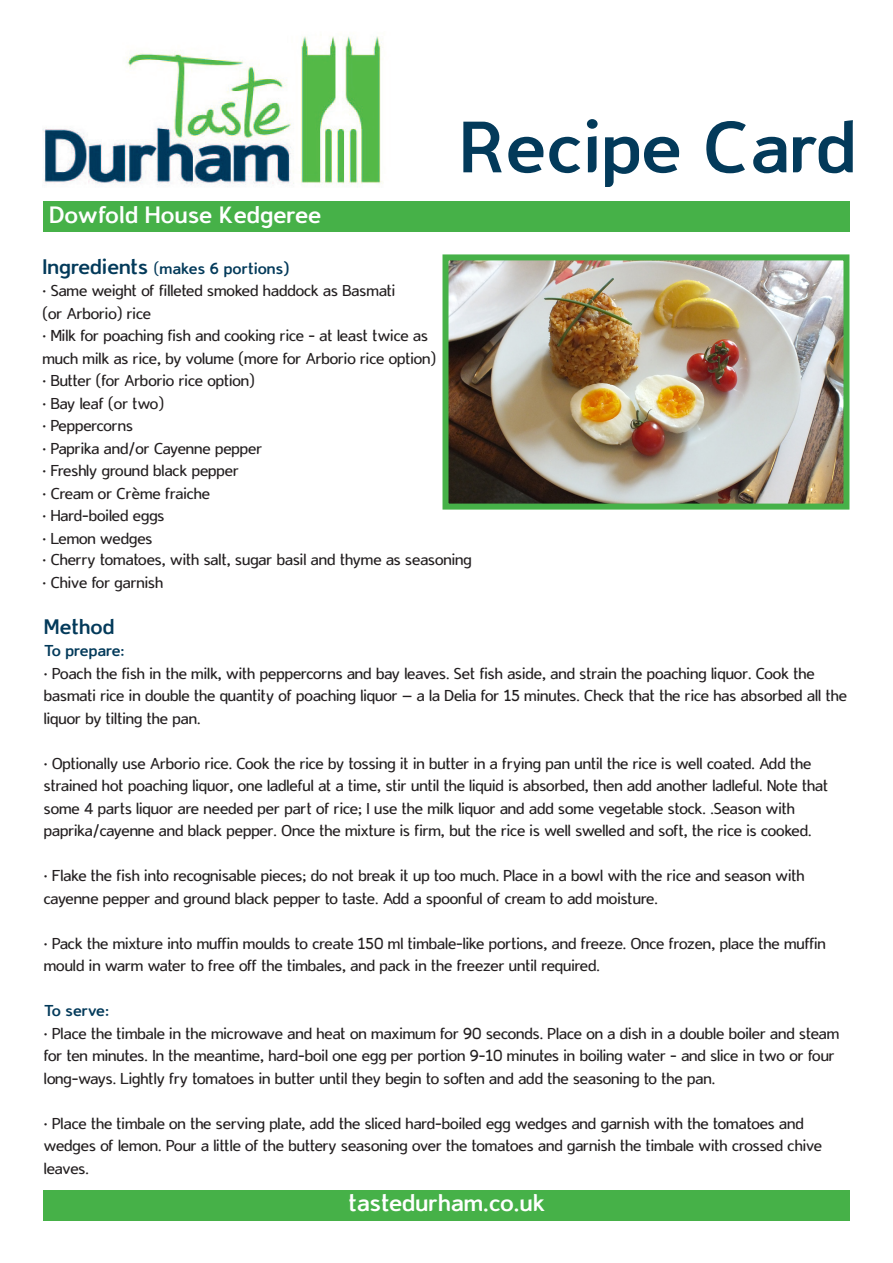
<style>
.page{position:relative;width:893px;height:1263px;background:#fff}
.page>*{position:absolute;margin:0;border:0;box-sizing:border-box;transform-origin:0 0}
.t1{font:700 82.5px "Durham Sans";color:#033a5a}
.t2{font:700 27px "Durham Sans";color:#fff}
.t3{font:700 24px "Durham Sans";color:#033a5a}
.t4{font:18px/22.5px "Durham Sans";color:#231f20}
.t5{font:700 18px "Durham Sans";color:#033a5a}
.s1{font-size:24px}
.s2{font-weight:400}
</style>
<div class="page">
<img style="left:449px;top:261px;width:393px;height:242px">
<div style="left:442px;top:254px;width:407px;height:256px;border:6px solid #46b148"></div>
<div style="left:43px;top:201px;width:806px;height:31px;background:#46b148"></div>
<img style="left:43px;top:36px;width:340px;height:150px">
<div style="left:44px;top:1189px;width:806px;height:31px;background:#46b148"></div>
<p class="t2" style="left:49px;top:199px;width:274px">Dowfold House Kedgeree</p>
<p class="t5" style="left:43px;top:258px;width:248px"><span class="s1">Ingredients</span> <span class="s2">(</span>makes 6 portions)</p>
<p class="t4" style="left:43px;top:279px;width:354px">• Same weight of filleted smoked haddock as Basmati</p>
<p class="t4" style="left:43px;top:301px;width:110px">(or Arborio) rice</p>
<p class="t4" style="left:43px;top:324px;width:395px">• Milk for poaching fish and cooking rice - at least twice as much milk as rice, by volume (more for Arborio rice option)</p>
<p class="t4" style="left:43px;top:369px;width:214px">• Butter (for Arborio rice option)</p>
<p class="t4" style="left:43px;top:391px;width:123px">• Bay leaf (or two)</p>
<p class="t4" style="left:43px;top:414px;width:92px">• Peppercorns</p>
<p class="t4" style="left:43px;top:436px;width:221px">• Paprika and/or Cayenne pepper</p>
<p class="t4" style="left:43px;top:459px;width:198px">• Freshly ground black pepper</p>
<p class="t4" style="left:43px;top:481px;width:169px">• Cream or Crème fraiche</p>
<p class="t4" style="left:43px;top:504px;width:123px">• Hard-boiled eggs</p>
<p class="t4" style="left:43px;top:526px;width:111px">• Lemon wedges</p>
<p class="t1" style="left:459px;top:99px;width:398px">Recipe Card</p>
<p class="t4" style="left:43px;top:548px;width:431px">• Cherry tomatoes, with salt, sugar basil and thyme as seasoning</p>
<p class="t4" style="left:43px;top:570px;width:122px">• Chive for garnish</p>
<p class="t3" style="left:44px;top:612px;width:72px">Method</p>
<p class="t5" style="left:44px;top:640px;width:82px">To prepare:</p>
<p class="t4" style="left:44px;top:661px;width:805px">• Poach the fish in the milk, with peppercorns and bay leaves. Set fish aside, and strain the poaching liquor. Cook the basmati rice in double the quantity of poaching liquor – a la Delia for 15 minutes. Check that the rice has absorbed all the liquor by tilting the pan.</p>
<p class="t4" style="left:44px;top:751px;width:786px">• Optionally use Arborio rice. Cook the rice by tossing it in butter in a frying pan until the rice is well coated. Add the strained hot poaching liquor, one ladleful at a time, stir until the liquid is absorbed, then add another ladleful. Note that some 4 parts liquor are needed per part of rice; I use the milk liquor and add some vegetable stock. .Season with</p>
<p class="t4" style="left:44px;top:819px;width:769px">paprika/cayenne and black pepper. Once the mixture is firm, but the rice is well swelled and soft, the rice is cooked.</p>
<p class="t4" style="left:44px;top:864px;width:762px">• Flake the fish into recognisable pieces; do not break it up too much. Place in a bowl with the rice and season with</p>
<p class="t4" style="left:44px;top:886px;width:615px">cayenne pepper and ground black pepper to taste. Add a spoonful of cream to add moisture.</p>
<p class="t4" style="left:44px;top:931px;width:783px">• Pack the mixture into muffin moulds to create 150 ml timbale-like portions, and freeze. Once frozen, place the muffin mould in warm water to free off the timbales, and pack in the freezer until required.</p>
<p class="t5" style="left:44px;top:1000px;width:67px">To serve:</p>
<p class="t4" style="left:44px;top:1021px;width:797px">• Place the timbale in the microwave and heat on maximum for 90 seconds. Place on a dish in a double boiler and steam for ten minutes. In the meantime, hard-boil one egg per portion 9-10 minutes in boiling water - and slice in two or four long-ways. Lightly fry tomatoes in butter until they begin to soften and add the seasoning to the pan.</p>
<p class="t4" style="left:44px;top:1111px;width:780px">• Place the timbale on the serving plate, add the sliced hard-boiled egg wedges and garnish with the tomatoes and wedges of lemon. Pour a little of the buttery seasoning over the tomatoes and garnish the timbale with crossed chive leaves.</p>
<p class="t2" style="left:349px;top:1187px;width:198px">tastedurham.co.uk</p>
</div>
